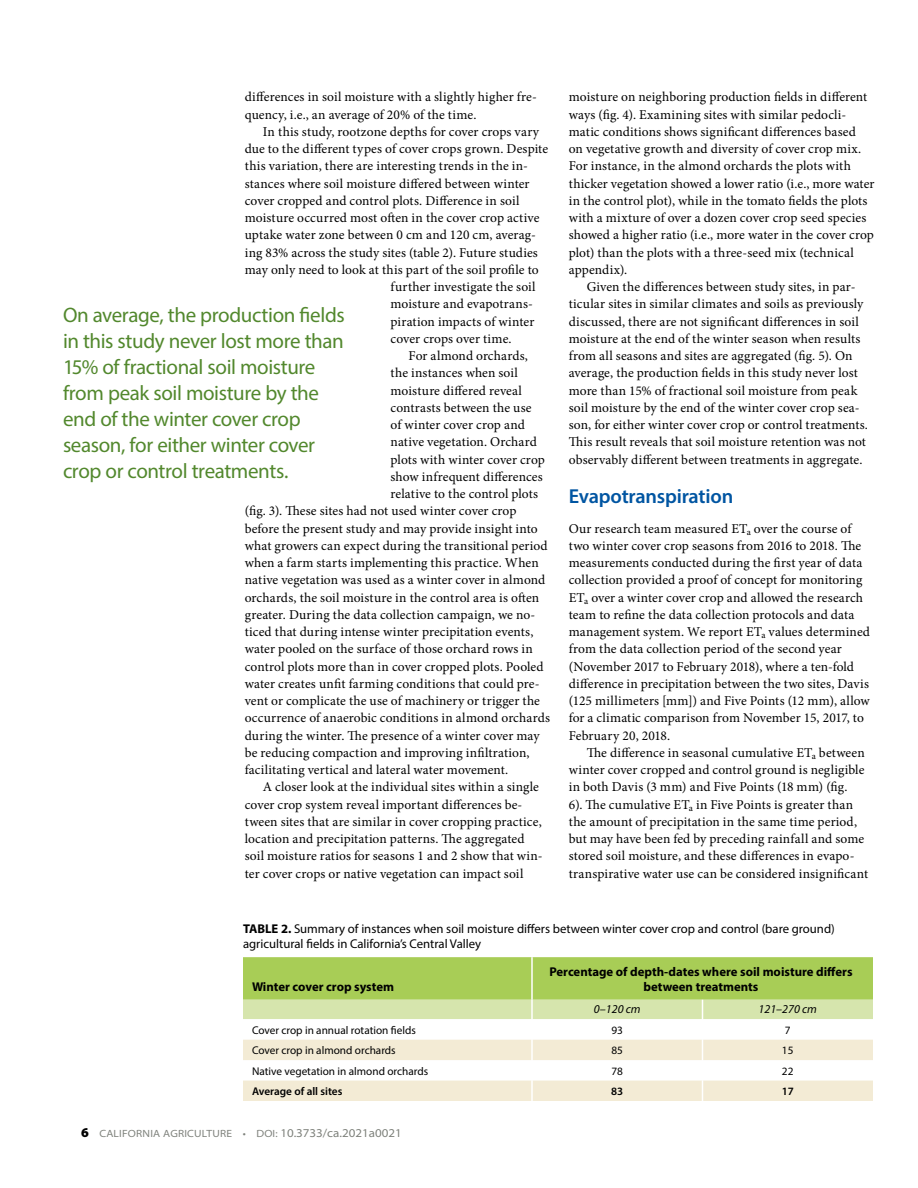
<style>
.page{position:relative;width:918px;height:1188px;background:#fff}
.page>*{position:absolute;margin:0;border:0;box-sizing:border-box;transform-origin:0 0}
.t1{font:21px/25.8px "Myriad Pro";letter-spacing:-.02em;color:#52882d}
.t2{font:600 20.25px "Myriad Pro";letter-spacing:-.01em;color:#0055a2}
.t3{font:13.5px/17.2px "Minion Pro";letter-spacing:.005em;color:#000}
.t4{font:12.75px/15px "Myriad Pro";color:#000}
.t5{font:700 12.75px/15px "Myriad Pro";color:#000;text-align:center}
.t6{font:italic 12px "Myriad Pro";color:#000}
.t7{font:11.25px "Myriad Pro";color:#000}
.t8{font:600 11.25px "Myriad Pro";color:#000}
.t9{font:semi-expanded 10.5px "Myriad Pro";letter-spacing:.02em;color:#7e817b}
.s1{font-weight:700}
.s2{font-weight:900;font-stretch:normal;font-size:13.5px;color:#000}
.s3{font-size:12px}
</style>
<div class="page">
<svg style="left:243px;top:957px;width:630px;height:144px"></svg>
<p class="t3" style="left:245px;top:88px;width:294px">differences in soil moisture with a slightly higher fre&shy;quency, i.e., an average of 20% of the time.</p>
<p class="t3" style="left:263px;top:123px;width:278px">In this study, rootzone depths for cover crops vary</p>
<p class="t3" style="left:245px;top:140px;width:305px">due to the different types of cover crops grown. Despite</p>
<p class="t3" style="left:245px;top:157px;width:285px">this variation, there are interesting trends in the in-</p>
<p class="t3" style="left:245px;top:175px;width:286px">stances where soil moisture differed between winter</p>
<p class="t3" style="left:245px;top:192px;width:276px">cover cropped and control plots. Difference in soil</p>
<p class="t3" style="left:245px;top:209px;width:296px">moisture occurred most often in the cover crop active</p>
<p class="t3" style="left:245px;top:226px;width:293px">uptake water zone between 0 cm and 120 cm, averag-</p>
<p class="t3" style="left:245px;top:244px;width:295px">ing 83% across the study sites (table 2). Future studies</p>
<p class="t3" style="left:245px;top:261px;width:296px">may only need to look at this part of the soil profile to</p>
<p class="t3" style="left:391px;top:278px;width:147px">further investigate the soil</p>
<p class="t3" style="left:391px;top:295px;width:144px">moisture and evapotrans-</p>
<p class="t3" style="left:391px;top:313px;width:145px">piration impacts of winter</p>
<p class="t3" style="left:391px;top:330px;width:123px">cover crops over time.</p>
<p class="t3" style="left:409px;top:347px;width:121px">For almond orchards,</p>
<p class="t3" style="left:391px;top:364px;width:129px">the instances when soil</p>
<p class="t3" style="left:391px;top:382px;width:133px">moisture differed reveal</p>
<p class="t3" style="left:391px;top:399px;width:142px">contrasts between the use</p>
<p class="t3" style="left:391px;top:416px;width:136px">of winter cover crop and</p>
<p class="t3" style="left:391px;top:433px;width:148px">native vegetation. Orchard</p>
<p class="t3" style="left:391px;top:451px;width:156px">plots with winter cover crop</p>
<p class="t3" style="left:391px;top:468px;width:154px">show infrequent differences</p>
<p class="t3" style="left:391px;top:485px;width:149px">relative to the control plots</p>
<p class="t3" style="left:245px;top:502px;width:273px">(fig. 3). These sites had not used winter cover crop</p>
<p class="t3" style="left:245px;top:520px;width:295px">before the present study and may provide insight into</p>
<p class="t3" style="left:245px;top:537px;width:304px">what growers can expect during the transitional period</p>
<p class="t3" style="left:245px;top:554px;width:295px">when a farm starts implementing this practice. When</p>
<p class="t3" style="left:245px;top:571px;width:302px">native vegetation was used as a winter cover in almond</p>
<p class="t3" style="left:245px;top:589px;width:296px">orchards, the soil moisture in the control area is often</p>
<p class="t3" style="left:245px;top:606px;width:292px">greater. During the data collection campaign, we no-</p>
<p class="t3" style="left:245px;top:623px;width:290px">ticed that during intense winter precipitation events,</p>
<p class="t3" style="left:245px;top:640px;width:290px">water pooled on the surface of those orchard rows in</p>
<p class="t3" style="left:245px;top:658px;width:300px">control plots more than in cover cropped plots. Pooled</p>
<p class="t3" style="left:245px;top:675px;width:296px">water creates unfit farming conditions that could pre-</p>
<p class="t3" style="left:245px;top:692px;width:297px">vent or complicate the use of machinery or trigger the</p>
<p class="t3" style="left:245px;top:709px;width:307px">occurrence of anaerobic conditions in almond orchards</p>
<p class="t3" style="left:245px;top:727px;width:296px">during the winter. The presence of a winter cover may</p>
<p class="t3" style="left:245px;top:744px;width:286px">be reducing compaction and improving infiltration,</p>
<p class="t3" style="left:245px;top:761px;width:265px">facilitating vertical and lateral water movement.</p>
<p class="t3" style="left:263px;top:778px;width:278px">A closer look at the individual sites within a single</p>
<p class="t3" style="left:245px;top:796px;width:279px">cover crop system reveal important differences be-</p>
<p class="t3" style="left:245px;top:813px;width:298px">tween sites that are similar in cover cropping practice,</p>
<p class="t3" style="left:245px;top:830px;width:281px">location and precipitation patterns. The aggregated</p>
<p class="t3" style="left:245px;top:848px;width:299px">soil moisture ratios for seasons 1 and 2 show that win-</p>
<p class="t3" style="left:245px;top:865px;width:280px">ter cover crops or native vegetation can impact soil</p>
<h1 class="t1" style="left:63px;top:302px;width:283px">On average, the production fields in this study never lost more than<br>15% of fractional soil moisture from peak soil moisture by the end of the winter cover crop season, for either winter cover crop or control treatments.</h1>
<p class="t3" style="left:569px;top:89px;width:307px">moisture on neighboring production fields in different ways (fig. 4). Examining sites with similar pedocli&shy;matic conditions shows significant differences based<br>on vegetative growth and diversity of cover crop mix.<br>For instance, in the almond orchards the plots with thicker vegetation showed a lower ratio (i.e., more water in the control plot), while in the tomato fields the plots with a mixture of over a dozen cover crop seed species showed a higher ratio (i.e., more water in the cover crop plot) than the plots with a three-seed mix (technical appendix).</p>
<p class="t3" style="left:569px;top:278px;width:301px;text-indent:18px">Given the differences between study sites, in par&shy;ticular sites in similar climates and soils as previously discussed, there are not significant differences in soil moisture at the end of the winter season when results from all seasons and sites are aggregated (fig. 5). On average, the production fields in this study never lost more than 15% of fractional soil moisture from peak soil moisture by the end of the winter cover crop sea&shy;son, for either winter cover crop or control treatments.<br>This result reveals that soil moisture retention was not observably different between treatments in aggregate.</p>
<h2 class="t2" style="left:569px;top:484px;width:166px">Evapotranspiration</h2>
<p class="t3" style="left:569px;top:520px;width:303px">Our research team measured ET<sub>a</sub> over the course of two winter cover crop seasons from 2016 to 2018. The measurements conducted during the first year of data collection provided a proof of concept for monitoring ET<sub>a</sub> over a winter cover crop and allowed the research team to refine the data collection protocols and data management system. We report ET<sub>a</sub> values determined from the data collection period of the second year (November 2017 to February 2018), where a ten-fold difference in precipitation between the two sites, Davis (125 millimeters [mm]) and Five Points (12 mm), allow for a climatic comparison from November 15, 2017, to February 20, 2018.</p>
<p class="t3" style="left:569px;top:744px;width:301px;text-indent:18px">The difference in seasonal cumulative ET<sub>a</sub> between winter cover cropped and control ground is negligible in both Davis (3 mm) and Five Points (18 mm) (fig.<br>6). The cumulative ET<sub>a</sub> in Five Points is greater than the amount of precipitation in the same time period, but may have been fed by preceding rainfall and some stored soil moisture, and these differences in evapo&shy;transpirative water use can be considered insignificant</p>
<p class="t4" style="left:243px;top:921px;width:593px"><span class="s1">TABLE 2.</span> Summary of instances when soil moisture differs between winter cover crop and control (bare ground) agricultural fields in California’s Central Valley</p>
<p class="t5" style="left:252px;top:979px;width:144px">Winter cover crop system</p>
<p class="t5" style="left:549px;top:964px;width:305px">Percentage of depth-dates where soil moisture differs between treatments</p>
<p class="t6" style="left:594px;top:1002px;width:48px">0–120 cm</p>
<p class="t6" style="left:759px;top:1002px;width:60px">121–270 cm</p>
<p class="t7" style="left:252px;top:1023px;width:165px">Cover crop in annual rotation fields</p>
<p class="t7" style="left:611px;top:1023px;width:13px">93</p>
<p class="t7" style="left:785px;top:1023px;width:7px">7</p>
<p class="t7" style="left:252px;top:1043px;width:145px">Cover crop in almond orchards</p>
<p class="t7" style="left:611px;top:1043px;width:13px">85</p>
<p class="t7" style="left:782px;top:1043px;width:13px">15</p>
<p class="t7" style="left:252px;top:1064px;width:178px">Native vegetation in almond orchards</p>
<p class="t7" style="left:611px;top:1064px;width:13px">78</p>
<p class="t7" style="left:782px;top:1064px;width:13px">22</p>
<p class="t8" style="left:252px;top:1084px;width:92px">Average of all sites</p>
<p class="t8" style="left:611px;top:1084px;width:14px">83</p>
<p class="t8" style="left:782px;top:1084px;width:14px">17</p>
<p class="t9" style="left:81px;top:1127px;width:322px"><span class="s2">6</span> CALIFORNIA AGRICULTURE • DOI: <span class="s3">10.3733/ca.2021a0021</span></p>
</div>
